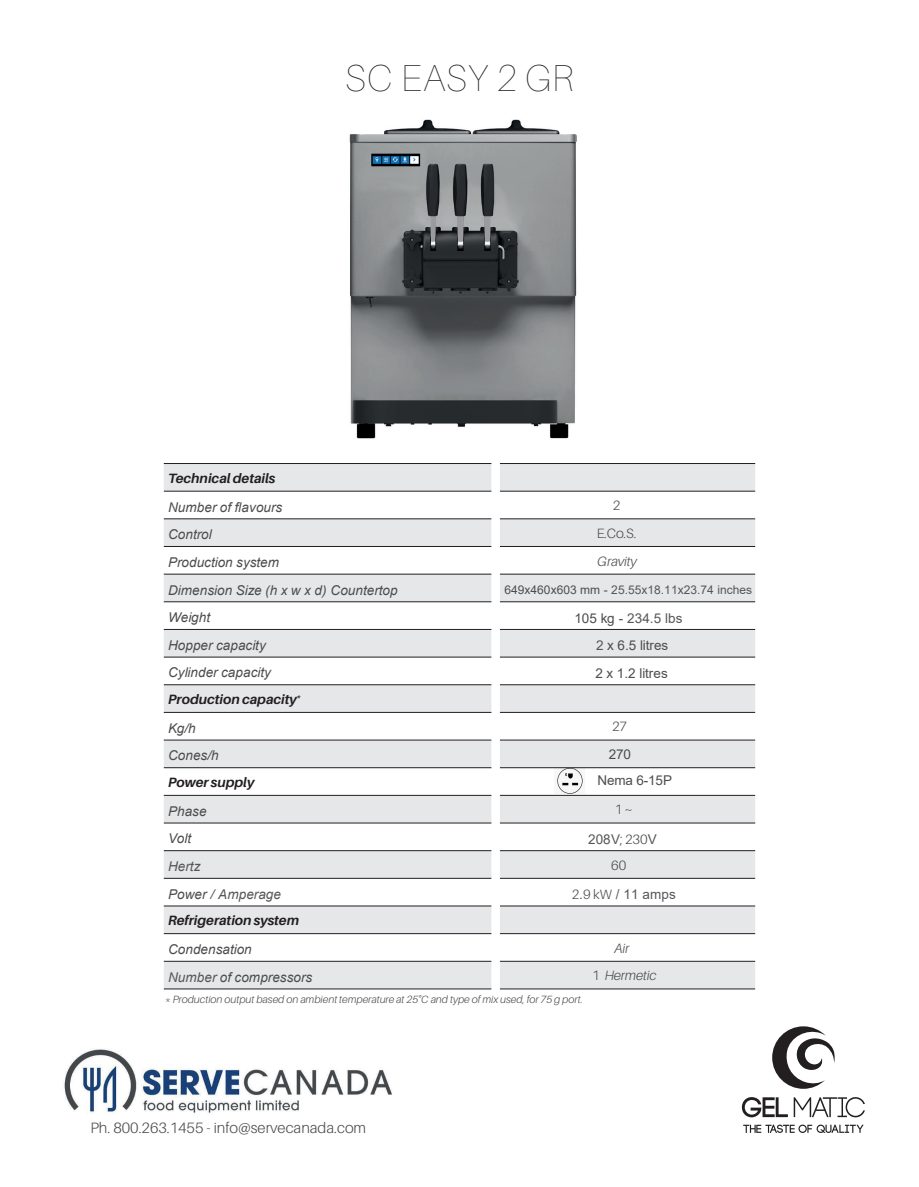
<style>
.page{position:relative;width:919px;height:1187px;background:#fff}
.page>*{position:absolute;margin:0;border:0;box-sizing:border-box;transform-origin:0 0}
.t1{font:200 37.5px "Aileron";letter-spacing:.02em;color:#231f20}
.t2{font:300 15px "Aileron";color:#4b4c4d}
.t3{font:italic 13.5px "Arial";letter-spacing:-.01em;color:#4b4c4d}
.t4{font:italic 700 13.5px "Aileron";color:#231f20}
.t5{font:13.5px "Arial";letter-spacing:-.01em;color:#565658}
.t6{font:13.5px "Arial";letter-spacing:-.01em;color:#4b4c4d}
.t7{font:italic 300 13.5px "Aileron";letter-spacing:-.01em;color:#4b4c4d}
.t8{font:italic 13.5px "Arial";letter-spacing:-.01em;color:#565658}
.t9{font:300 13.5px "Aileron";color:#4b4c4d}
.t10{font:13.5px "Arial";letter-spacing:-.01em;color:#4d4d4f}
.t11{font:12px "Arial";letter-spacing:-.01em;color:#565658}
.t12{font:italic 300 10.5px "Aileron";color:#4b4c4d}
.s1{color:#4b4c4d}
.s2{color:#565658}
.s3{font-family:"Aileron";font-weight:300;color:#4b4c4d}
.s4{font-style:normal}
</style>
<div class="page">
<svg style="left:164px;top:463px;width:591px;height:525px;fill:#e6e7e9"></svg>
<hr style="left:164px;top:463px;width:327px;height:1px;background:#231f20">
<hr style="left:500px;top:463px;width:255px;height:1px;background:#231f20">
<hr style="left:164px;top:491px;width:327px;height:1px;background:#231f20">
<hr style="left:500px;top:491px;width:255px;height:1px;background:#231f20">
<hr style="left:164px;top:518px;width:327px;height:1px;background:#231f20">
<hr style="left:500px;top:518px;width:255px;height:1px;background:#231f20">
<hr style="left:164px;top:546px;width:327px;height:1px;background:#231f20">
<hr style="left:500px;top:546px;width:255px;height:1px;background:#231f20">
<hr style="left:164px;top:573px;width:327px;height:1px;background:#231f20">
<hr style="left:500px;top:573px;width:255px;height:1px;background:#231f20">
<hr style="left:164px;top:601px;width:327px;height:1px;background:#231f20">
<hr style="left:500px;top:601px;width:255px;height:1px;background:#231f20">
<hr style="left:164px;top:629px;width:327px;height:1px;background:#231f20">
<hr style="left:500px;top:629px;width:255px;height:1px;background:#231f20">
<hr style="left:164px;top:656px;width:327px;height:1px;background:#231f20">
<hr style="left:500px;top:656px;width:255px;height:1px;background:#231f20">
<hr style="left:164px;top:684px;width:327px;height:1px;background:#231f20">
<hr style="left:500px;top:684px;width:255px;height:1px;background:#231f20">
<hr style="left:164px;top:712px;width:327px;height:1px;background:#231f20">
<hr style="left:500px;top:712px;width:255px;height:1px;background:#231f20">
<hr style="left:164px;top:739px;width:327px;height:1px;background:#231f20">
<hr style="left:500px;top:739px;width:255px;height:1px;background:#231f20">
<hr style="left:164px;top:767px;width:327px;height:1px;background:#231f20">
<hr style="left:500px;top:767px;width:255px;height:1px;background:#231f20">
<hr style="left:164px;top:795px;width:327px;height:1px;background:#231f20">
<hr style="left:500px;top:795px;width:255px;height:1px;background:#231f20">
<hr style="left:164px;top:822px;width:327px;height:1px;background:#231f20">
<hr style="left:500px;top:822px;width:255px;height:1px;background:#231f20">
<hr style="left:164px;top:850px;width:327px;height:1px;background:#231f20">
<hr style="left:500px;top:850px;width:255px;height:1px;background:#231f20">
<hr style="left:164px;top:877px;width:327px;height:1px;background:#231f20">
<hr style="left:500px;top:877px;width:255px;height:1px;background:#231f20">
<hr style="left:164px;top:905px;width:327px;height:1px;background:#231f20">
<hr style="left:500px;top:905px;width:255px;height:1px;background:#231f20">
<hr style="left:164px;top:933px;width:327px;height:1px;background:#231f20">
<hr style="left:500px;top:933px;width:255px;height:1px;background:#231f20">
<hr style="left:164px;top:960px;width:327px;height:1px;background:#231f20">
<hr style="left:500px;top:960px;width:255px;height:1px;background:#231f20">
<hr style="left:164px;top:988px;width:327px;height:1px;background:#231f20">
<hr style="left:500px;top:988px;width:255px;height:1px;background:#231f20">
<svg style="left:743px;top:1124px;width:120px;height:9px"></svg>
<svg style="left:741px;top:1097px;width:46px;height:20px"></svg>
<svg style="left:793px;top:1097px;width:71px;height:20px"></svg>
<svg style="left:772px;top:1026px;width:62px;height:62px"></svg>
<img style="left:64px;top:1049px;width:328px;height:65px">
<img style="left:349px;top:119px;width:228px;height:320px">
<h1 class="t1" style="left:345px;top:58px;width:229px">SC EASY 2 GR</h1>
<p class="t4" style="left:168px;top:470px;width:109px">Technical details</p>
<p class="t3" style="left:168px;top:499px;width:116px">Number of flavours</p>
<p class="t9" style="left:612px;top:498px;width:9px">2</p>
<p class="t3" style="left:168px;top:527px;width:45px">Control</p>
<p class="t9" style="left:596px;top:525px;width:41px">E.Co.S.</p>
<p class="t3" style="left:168px;top:554px;width:113px">Production system</p>
<p class="t7" style="left:597px;top:553px;width:41px">Gravity</p>
<p class="t3" style="left:168px;top:582px;width:231px">Dimension Size (h x w x d) Countertop</p>
<p class="t11" style="left:504px;top:582px;width:249px"><span class="s1">649x460x603 mm</span> - 25.55x18.11x23.74 inches</p>
<p class="t3" style="left:168px;top:610px;width:44px">Weight</p>
<p class="t5" style="left:574px;top:610px;width:110px"><span class="s1">105 kg</span> - 234.5 lbs</p>
<p class="t3" style="left:168px;top:637px;width:99px">Hopper capacity</p>
<p class="t6" style="left:596px;top:638px;width:74px"><span class="s2">2</span> x 6.5 litres</p>
<p class="t3" style="left:168px;top:665px;width:104px">Cylinder capacity</p>
<p class="t6" style="left:595px;top:665px;width:74px">2 x 1.2 litres</p>
<p class="t4" style="left:168px;top:691px;width:135px">Production capacity<sup>*</sup></p>
<p class="t3" style="left:168px;top:720px;width:29px">Kg/h</p>
<p class="t9" style="left:612px;top:719px;width:17px">27</p>
<p class="t3" style="left:168px;top:748px;width:52px">Cones/h</p>
<p class="t6" style="left:608px;top:745px;width:24px">270</p>
<p class="t4" style="left:168px;top:774px;width:88px">Power supply</p>
<p class="t3" style="left:168px;top:803px;width:40px">Phase</p>
<p class="t9" style="left:615px;top:802px;width:19px">1 ~</p>
<p class="t3" style="left:168px;top:831px;width:25px">Volt</p>
<p class="t5" style="left:588px;top:831px;width:70px">208V<span class="s3">; 230</span>V</p>
<p class="t8" style="left:168px;top:858px;width:34px">Hertz</p>
<p class="t9" style="left:611px;top:857px;width:17px">60</p>
<p class="t8" style="left:168px;top:886px;width:115px"><span class="s1">Power</span> / Amperage</p>
<p class="t5" style="left:571px;top:887px;width:106px"><span class="s3">2</span>.<span class="s3">9 kW</span> / 11 amps</p>
<p class="t4" style="left:168px;top:912px;width:133px">Refrigeration system</p>
<p class="t3" style="left:168px;top:941px;width:85px">Condensation</p>
<p class="t7" style="left:614px;top:940px;width:17px">Air</p>
<p class="t3" style="left:168px;top:969px;width:146px"><span class="s2">Number</span> of compressors</p>
<p class="t7" style="left:592px;top:968px;width:66px"><span class="s4">1</span> Hermetic</p>
<p class="t10" style="left:597px;top:771px;width:76px">Nema 6-15P</p>
<p class="t12" style="left:165px;top:993px;width:419px"><span class="s4">*</span> Production output based on ambient temperature at 25°C and type of mix used, for 75 g port.</p>
<p class="t2" style="left:90px;top:1119px;width:277px">Ph. 800.263.1455 - info@servecanada.com</p>
</div>
